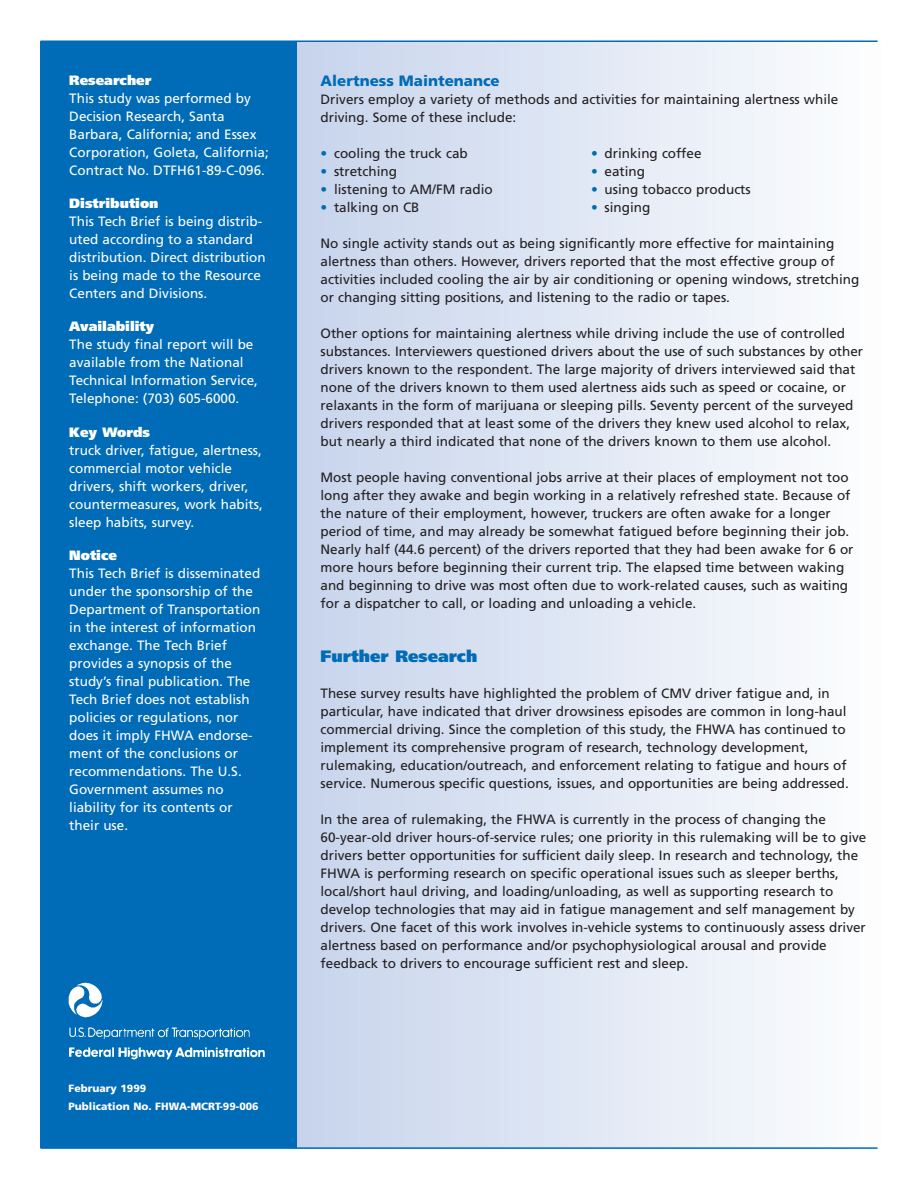
<style>
.page{position:relative;width:918px;height:1188px;background:#fff}
.page>*{position:absolute;margin:0;border:0;box-sizing:border-box;transform-origin:0 0}
.t1{font:900 16.5px "Frutiger";color:#006bb6}
.t2{font:900 15px "Frutiger";color:#006bb6}
.t3{font:13.5px/18px "Frutiger";color:#231f20}
.t4{font:13.5px/18px "Frutiger";color:#fff}
.t5{font:900 13.5px "Frutiger";color:#fff}
.t6{font:900 10.5px/18px "Frutiger";color:#fff}
.s1{color:#006bb6}
</style>
<div class="page">
<div style="left:290px;top:41px;width:13px;height:1107px;background:#c6d3eb"></div>
<div style="left:298px;top:41px;width:16px;height:1107px;background:#c7d4ec"></div>
<div style="left:310px;top:41px;width:16px;height:1107px;background:#c8d5ec"></div>
<div style="left:321px;top:41px;width:17px;height:1107px;background:#c9d6ed"></div>
<div style="left:333px;top:41px;width:16px;height:1107px;background:#cbd7ed"></div>
<div style="left:344px;top:41px;width:17px;height:1107px;background:#ccd8ed"></div>
<div style="left:356px;top:41px;width:16px;height:1107px;background:#cdd9ee"></div>
<div style="left:368px;top:41px;width:16px;height:1107px;background:#ced9ee"></div>
<div style="left:379px;top:41px;width:17px;height:1107px;background:#cfdaee"></div>
<div style="left:391px;top:41px;width:16px;height:1107px;background:#d0dbef"></div>
<div style="left:402px;top:41px;width:17px;height:1107px;background:#d1dcef"></div>
<div style="left:414px;top:41px;width:17px;height:1107px;background:#d2ddf0"></div>
<div style="left:426px;top:41px;width:16px;height:1107px;background:#d3ddf0"></div>
<div style="left:437px;top:41px;width:17px;height:1107px;background:#d4def0"></div>
<div style="left:449px;top:41px;width:16px;height:1107px;background:#d5dff1"></div>
<div style="left:460px;top:41px;width:17px;height:1107px;background:#d6e0f1"></div>
<div style="left:472px;top:41px;width:17px;height:1107px;background:#d7e0f1"></div>
<div style="left:484px;top:41px;width:16px;height:1107px;background:#d8e1f2"></div>
<div style="left:495px;top:41px;width:17px;height:1107px;background:#d9e2f2"></div>
<div style="left:507px;top:41px;width:16px;height:1107px;background:#dae3f3"></div>
<div style="left:519px;top:41px;width:16px;height:1107px;background:#dbe4f3"></div>
<div style="left:530px;top:41px;width:17px;height:1107px;background:#dce4f3"></div>
<div style="left:542px;top:41px;width:16px;height:1107px;background:#dde6f4"></div>
<div style="left:553px;top:41px;width:17px;height:1107px;background:#dee6f4"></div>
<div style="left:565px;top:41px;width:16px;height:1107px;background:#e0e7f4"></div>
<div style="left:577px;top:41px;width:16px;height:1107px;background:#e1e8f5"></div>
<div style="left:588px;top:41px;width:17px;height:1107px;background:#e2e9f5"></div>
<div style="left:600px;top:41px;width:16px;height:1107px;background:#e3e9f5"></div>
<div style="left:611px;top:41px;width:17px;height:1107px;background:#e4ebf6"></div>
<div style="left:623px;top:41px;width:17px;height:1107px;background:#e5ecf6"></div>
<div style="left:635px;top:41px;width:16px;height:1107px;background:#e7ecf7"></div>
<div style="left:646px;top:41px;width:17px;height:1107px;background:#e8edf7"></div>
<div style="left:658px;top:41px;width:16px;height:1107px;background:#e9eef7"></div>
<div style="left:669px;top:41px;width:17px;height:1107px;background:#eaeff8"></div>
<div style="left:681px;top:41px;width:17px;height:1107px;background:#ebf0f8"></div>
<div style="left:693px;top:41px;width:16px;height:1107px;background:#ecf1f9"></div>
<div style="left:704px;top:41px;width:17px;height:1107px;background:#edf2f9"></div>
<div style="left:716px;top:41px;width:16px;height:1107px;background:#eef2f9"></div>
<div style="left:728px;top:41px;width:16px;height:1107px;background:#eff3fa"></div>
<div style="left:739px;top:41px;width:17px;height:1107px;background:#f0f4fa"></div>
<div style="left:751px;top:41px;width:16px;height:1107px;background:#f2f5fa"></div>
<div style="left:762px;top:41px;width:17px;height:1107px;background:#f3f5fa"></div>
<div style="left:774px;top:41px;width:16px;height:1107px;background:#f4f7fb"></div>
<div style="left:786px;top:41px;width:16px;height:1107px;background:#f5f7fb"></div>
<div style="left:797px;top:41px;width:17px;height:1107px;background:#f6f8fc"></div>
<div style="left:809px;top:41px;width:16px;height:1107px;background:#f7fafc"></div>
<div style="left:820px;top:41px;width:17px;height:1107px;background:#f9fafc"></div>
<div style="left:832px;top:41px;width:17px;height:1107px;background:#fafbfd"></div>
<div style="left:844px;top:41px;width:16px;height:1107px;background:#fbfcfd"></div>
<div style="left:40px;top:41px;width:257px;height:1107px;background:#006bb6"></div>
<img style="left:68px;top:982px;width:197px;height:78px">
<hr style="left:41px;top:40px;width:837px;height:2px;background:#006bb6">
<hr style="left:41px;top:1147px;width:837px;height:2px;background:#006bb6">
<p class="t5" style="left:69px;top:75px;width:84px">Researcher</p>
<p class="t4" style="left:69px;top:90px;width:201px">This study was performed by<br>Decision Research, Santa<br>Barbara, California; and Essex<br>Corporation, Goleta, California;<br>Contract No. DTFH61-89-C-096.</p>
<p class="t5" style="left:69px;top:198px;width:91px">Distribution</p>
<p class="t4" style="left:69px;top:214px;width:198px">This Tech Brief is being distrib&shy;uted according to a standard distribution. Direct distribution is being made to the Resource<br>Centers and Divisions.</p>
<p class="t5" style="left:69px;top:321px;width:86px">Availability</p>
<p class="t4" style="left:69px;top:337px;width:190px">The study final report will be available from the National<br>Technical Information Service,<br>Telephone: (703) 605-6000.</p>
<p class="t5" style="left:69px;top:427px;width:82px">Key Words</p>
<p class="t4" style="left:69px;top:442px;width:195px">truck driver, fatigue, alertness, commercial motor vehicle drivers, shift workers, driver, countermeasures, work habits, sleep habits, survey.</p>
<p class="t5" style="left:69px;top:550px;width:49px">Notice</p>
<p class="t4" style="left:69px;top:565px;width:193px">This Tech Brief is disseminated under the sponsorship of the<br>Department of Transportation in the interest of information exchange. The Tech Brief provides a synopsis of the study’s final publication. The<br>Tech Brief does not establish policies or regulations, nor does it imply FHWA endorse&shy;ment of the conclusions or recommendations. The U.S.<br>Government assumes no liability for its contents or their use.</p>
<p class="t6" style="left:69px;top:1080px;width:192px">February 1999<br>Publication No. FHWA-MCRT-99-006</p>
<p class="t2" style="left:321px;top:75px;width:181px">Alertness Maintenance</p>
<p class="t3" style="left:321px;top:91px;width:519px">Drivers employ a variety of methods and activities for maintaining alertness while driving. Some of these include:</p>
<p class="t3" style="left:321px;top:145px;width:149px"><span class="s1">•</span> cooling the truck cab</p>
<p class="t3" style="left:591px;top:145px;width:112px"><span class="s1">•</span> drinking coffee</p>
<p class="t3" style="left:321px;top:163px;width:78px"><span class="s1">•</span> stretching</p>
<p class="t3" style="left:591px;top:163px;width:55px"><span class="s1">•</span> eating</p>
<p class="t3" style="left:321px;top:181px;width:174px"><span class="s1">•</span> listening to AM/FM radio</p>
<p class="t3" style="left:591px;top:181px;width:161px"><span class="s1">•</span> using tobacco products</p>
<p class="t3" style="left:321px;top:199px;width:100px"><span class="s1">•</span> talking on CB</p>
<p class="t3" style="left:591px;top:199px;width:61px"><span class="s1">•</span> singing</p>
<p class="t3" style="left:321px;top:235px;width:540px">No single activity stands out as being significantly more effective for maintaining alertness than others. However, drivers reported that the most effective group of activities included cooling the air by air conditioning or opening windows, stretching or changing sitting positions, and listening to the radio or tapes.</p>
<p class="t3" style="left:321px;top:325px;width:544px">Other options for maintaining alertness while driving include the use of controlled substances. Interviewers questioned drivers about the use of such substances by other drivers known to the respondent. The large majority of drivers interviewed said that none of the drivers known to them used alertness aids such as speed or cocaine, or relaxants in the form of marijuana or sleeping pills. Seventy percent of the surveyed drivers responded that at least some of the drivers they knew used alcohol to relax, but nearly a third indicated that none of the drivers known to them use alcohol.</p>
<p class="t3" style="left:321px;top:469px;width:534px">Most people having conventional jobs arrive at their places of employment not too long after they awake and begin working in a relatively refreshed state. Because of the nature of their employment, however, truckers are often awake for a longer period of time, and may already be somewhat fatigued before beginning their job.<br>Nearly half (44.6 percent) of the drivers reported that they had been awake for 6 or more hours before beginning their current trip. The elapsed time between waking and beginning to drive was most often due to work-related causes, such as waiting for a dispatcher to call, or loading and unloading a vehicle.</p>
<p class="t1" style="left:321px;top:650px;width:158px">Further Research</p>
<p class="t3" style="left:321px;top:685px;width:530px">These survey results have highlighted the problem of CMV driver fatigue and, in particular, have indicated that driver drowsiness episodes are common in long-haul commercial driving. Since the completion of this study, the FHWA has continued to implement its comprehensive program of research, technology development, rulemaking, education/outreach, and enforcement relating to fatigue and hours of service. Numerous specific questions, issues, and opportunities are being addressed.</p>
<p class="t3" style="left:321px;top:811px;width:547px">In the area of rulemaking, the FHWA is currently in the process of changing the 60-year-old driver hours-of-service rules; one priority in this rulemaking will be to give drivers better opportunities for sufficient daily sleep. In research and technology, the FHWA is performing research on specific operational issues such as sleeper berths, local/short haul driving, and loading/unloading, as well as supporting research to develop technologies that may aid in fatigue management and self management by drivers. One facet of this work involves in-vehicle systems to continuously assess driver alertness based on performance and/or psychophysiological arousal and provide feedback to drivers to encourage sufficient rest and sleep.</p>
</div>
